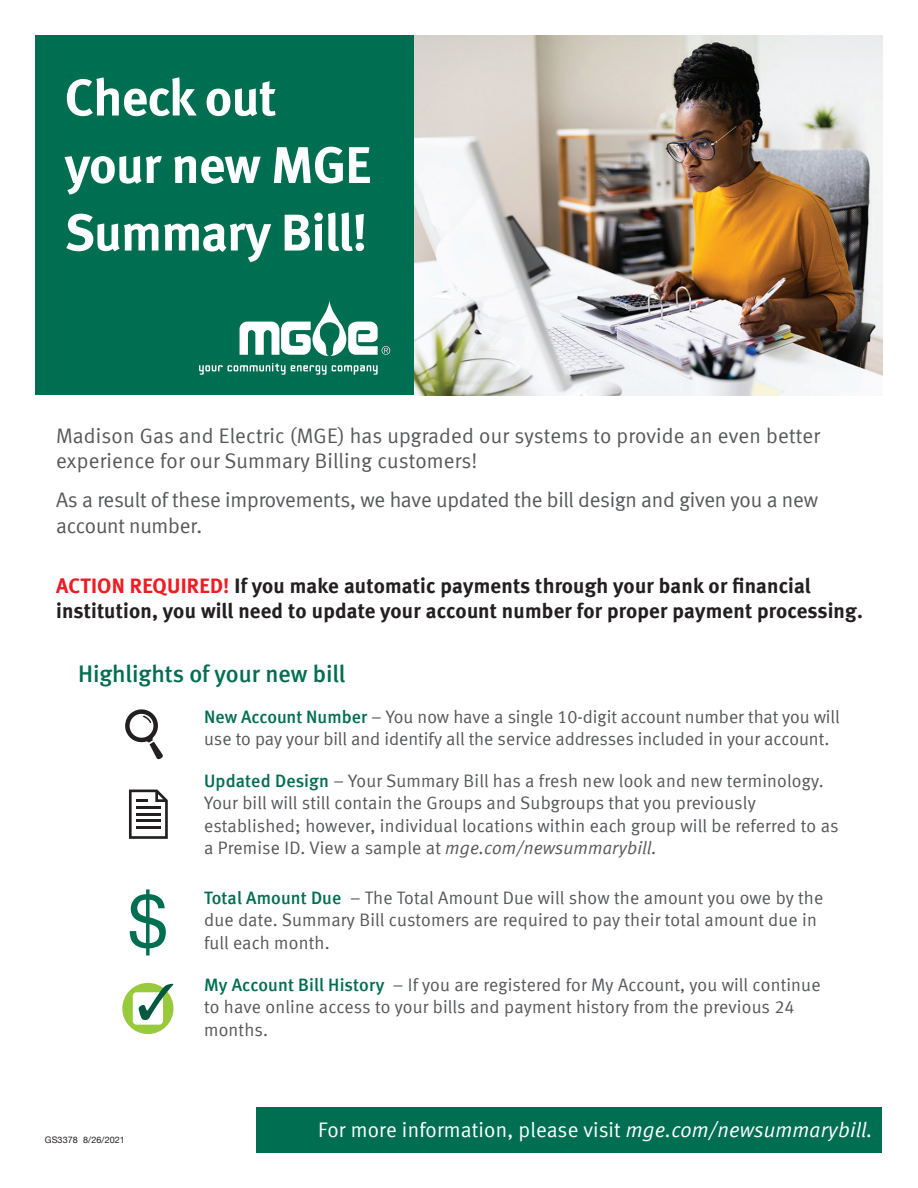
<style>
.page{position:relative;width:918px;height:1188px;background:#fff}
.page>*{position:absolute;margin:0;border:0;box-sizing:border-box;transform-origin:0 0}
.t1{font:74.1px "Helvetica";color:#006e51}
.t2{font:51.45px/67.5px "Meta Bold LF";letter-spacing:-.01em;color:#fff}
.t3{font:24px "Meta Medium LF";color:#006e51}
.t4{font:21px/25.5px "Meta Normal LF";color:#57585a}
.t5{font:21px/25.5px "Meta Bold LF";letter-spacing:.01em;color:#231f20}
.t6{font:21px "Meta Normal LF";letter-spacing:.01em;color:#fff}
.t7{font:18px/22.5px "Meta Normal LF";letter-spacing:.005em;color:#57585a}
.t8{font:9px "Helvetica Neue";letter-spacing:.01em;color:#231f20}
.s1{color:#ee1d23}
.s2{font-family:"Meta Medium LF";color:#006e51}
.s3{font-style:italic}
</style>
<div class="page">
<svg style="left:129px;top:790px;width:39px;height:49px"></svg>
<svg style="left:125px;top:709px;width:38px;height:51px"></svg>
<div style="left:122px;top:983px;width:52px;height:51px;background:#99ca3b;border-radius:50%"></div>
<div style="left:133px;top:992px;width:30px;height:33px;background:#fff;border-radius:4px"></div>
<svg style="left:139px;top:984px;width:34px;height:36px"></svg>
<div style="left:36px;top:36px;width:378px;height:359px;background:#006e51"></div>
<div style="left:256px;top:1107px;width:626px;height:45px;background:#006e51"></div>
<img style="left:414px;top:36px;width:468px;height:359px">
<svg style="left:240px;top:300px;width:150px;height:56px"></svg>
<svg style="left:199px;top:363px;width:179px;height:12px"></svg>
<h2 class="t2" style="left:65px;top:63px;width:308px">Check out your new MGE<br>Summary Bill!</h2>
<p class="t4" style="left:56px;top:422px;width:765px">Madison Gas and Electric (MGE) has upgraded our systems to provide an even better experience for our Summary Billing customers!</p>
<p class="t4" style="left:56px;top:487px;width:763px">As a result of these improvements, we have updated the bill design and given you a new account number.</p>
<p class="t5" style="left:56px;top:572px;width:808px"><span class="s1">ACTION REQUIRED!</span> If you make automatic payments through your bank or financial institution, you will need to update your account number for proper payment processing.</p>
<h3 class="t3" style="left:78px;top:660px;width:269px">Highlights of your new bill</h3>
<p class="t7" style="left:204px;top:705px;width:637px"><span class="s2">New Account Number</span> – You now have a single 10-digit account number that you will use to pay your bill and identify all the service addresses included in your account.</p>
<p class="t7" style="left:204px;top:769px;width:636px"><span class="s2">Updated Design</span> – Your Summary Bill has a fresh new look and new terminology.<br>Your bill will still contain the Groups and Subgroups that you previously established; however, individual locations within each group will be referred to as a Premise ID. View a sample at <span class="s3">mge.com/newsummarybill.</span></p>
<p class="t7" style="left:204px;top:886px;width:621px"><span class="s2">Total Amount Due</span> – The Total Amount Due will show the amount you owe by the due date. Summary Bill customers are required to pay their total amount due in full each month.</p>
<p class="t7" style="left:204px;top:973px;width:618px"><span class="s2">My Account Bill History</span> – If you are registered for My Account, you will continue to have online access to your bills and payment history from the previous 24 months.</p>
<h1 class="t1" style="left:127px;top:864px;width:43px">$</h1>
<p class="t8" style="left:45px;top:1133px;width:82px">GS3378 8/26/2021</p>
<p class="t6" style="left:318px;top:1118px;width:556px">For more information, please visit <span class="s3">mge.com/newsummarybill.</span></p>
</div>
